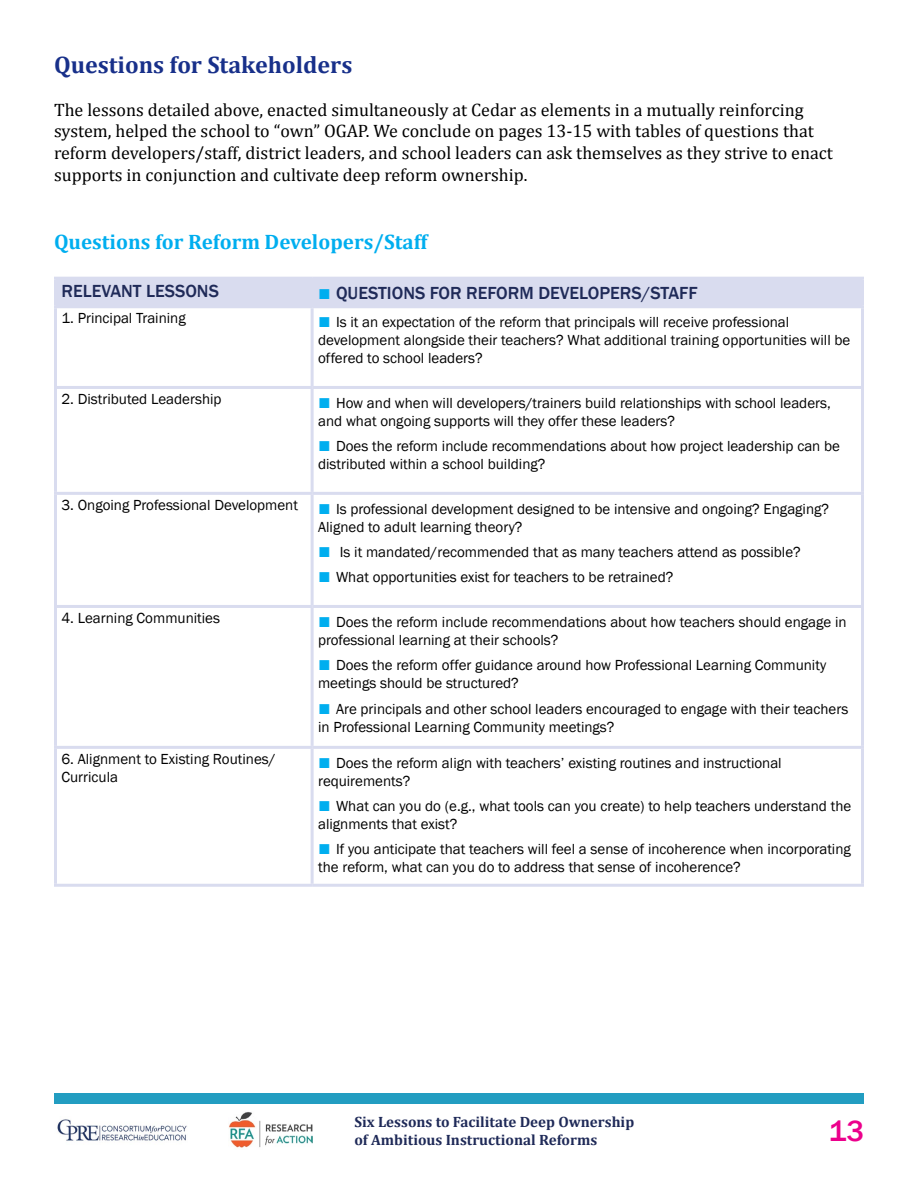
<style>
.page{position:relative;width:918px;height:1188px;background:#fff}
.page>*{position:absolute;margin:0;border:0;box-sizing:border-box;transform-origin:0 0}
.t1{font:500 30px "Franklin Gothic";color:#ec008c}
.t2{font:700 24px "Cambria";color:#18308a}
.t3{font:700 21px "Cambria";color:#00aeef}
.t4{font:18px/21.6px "Cambria";color:#000}
.t5{font:500 18px "Franklin Gothic";color:#1f2a58}
.t6{font:15px/18px "Franklin Gothic";color:#000}
.t7{font:700 15px/18px "Cambria";color:#1f2a58}
.s1{font-weight:400;font-size:21px;color:#00aeef}
.s2{font-size:21px;color:#00aeef}
</style>
<div class="page">
<div style="left:54px;top:1094px;width:810px;height:10px;background:#229dc1"></div>
<img style="left:57px;top:1119px;width:130px;height:22px">
<img style="left:229px;top:1112px;width:84px;height:36px">
<div style="left:57px;top:280px;width:804px;height:25px;background:#d9dcef"></div>
<hr style="left:54px;top:277px;width:258px;height:3px;background:#d9dcef">
<hr style="left:54px;top:280px;width:3px;height:25px;background:#d9dcef">
<hr style="left:312px;top:277px;width:552px;height:3px;background:#d9dcef">
<hr style="left:311px;top:280px;width:3px;height:25px;background:#d9dcef">
<hr style="left:861px;top:280px;width:3px;height:25px;background:#d9dcef">
<hr style="left:54px;top:305px;width:258px;height:3px;background:#d9dcef">
<hr style="left:54px;top:308px;width:3px;height:78px;background:#d9dcef">
<hr style="left:312px;top:305px;width:552px;height:3px;background:#d9dcef">
<hr style="left:311px;top:308px;width:3px;height:78px;background:#d9dcef">
<hr style="left:861px;top:308px;width:3px;height:78px;background:#d9dcef">
<hr style="left:54px;top:386px;width:258px;height:3px;background:#d9dcef">
<hr style="left:54px;top:389px;width:3px;height:103px;background:#d9dcef">
<hr style="left:312px;top:386px;width:552px;height:3px;background:#d9dcef">
<hr style="left:311px;top:389px;width:3px;height:103px;background:#d9dcef">
<hr style="left:861px;top:389px;width:3px;height:103px;background:#d9dcef">
<hr style="left:54px;top:492px;width:258px;height:3px;background:#d9dcef">
<hr style="left:54px;top:495px;width:3px;height:110px;background:#d9dcef">
<hr style="left:312px;top:492px;width:552px;height:3px;background:#d9dcef">
<hr style="left:311px;top:495px;width:3px;height:110px;background:#d9dcef">
<hr style="left:861px;top:495px;width:3px;height:110px;background:#d9dcef">
<hr style="left:54px;top:605px;width:258px;height:3px;background:#d9dcef">
<hr style="left:54px;top:608px;width:3px;height:138px;background:#d9dcef">
<hr style="left:312px;top:605px;width:552px;height:3px;background:#d9dcef">
<hr style="left:311px;top:608px;width:3px;height:138px;background:#d9dcef">
<hr style="left:861px;top:608px;width:3px;height:138px;background:#d9dcef">
<hr style="left:54px;top:746px;width:258px;height:3px;background:#d9dcef">
<hr style="left:54px;top:749px;width:3px;height:135px;background:#d9dcef">
<hr style="left:312px;top:746px;width:552px;height:3px;background:#d9dcef">
<hr style="left:311px;top:749px;width:3px;height:135px;background:#d9dcef">
<hr style="left:861px;top:749px;width:3px;height:135px;background:#d9dcef">
<hr style="left:54px;top:884px;width:258px;height:3px;background:#d9dcef">
<hr style="left:312px;top:884px;width:552px;height:3px;background:#d9dcef">
<h2 class="t2" style="left:54px;top:50px;width:300px">Questions for Stakeholders</h2>
<p class="t4" style="left:54px;top:99px;width:780px">The lessons detailed above, enacted simultaneously at Cedar as elements in a mutually reinforcing system, helped the school to “own” OGAP. We conclude on pages 13-15 with tables of questions that reform developers/staff, district leaders, and school leaders can ask themselves as they strive to enact supports in conjunction and cultivate deep reform ownership.</p>
<h3 class="t3" style="left:54px;top:229px;width:375px">Questions for Reform Developers/Staff</h3>
<p class="t5" style="left:62px;top:280px;width:159px">RELEVANT LESSONS</p>
<p class="t5" style="left:318px;top:282px;width:381px"><span class="s1">■</span> QUESTIONS FOR REFORM DEVELOPERS/STAFF</p>
<p class="t6" style="left:62px;top:310px;width:126px">1. Principal Training</p>
<p class="t6" style="left:318px;top:314px;width:534px"><span class="s2">■</span> Is it an expectation of the reform that principals will receive professional development alongside their teachers? What additional training opportunities will be offered to school leaders?</p>
<p class="t6" style="left:61px;top:390px;width:162px">2. Distributed Leadership</p>
<p class="t6" style="left:318px;top:394px;width:514px"><span class="s2">■</span> How and when will developers/trainers build relationships with school leaders, and what ongoing supports will they offer these leaders?</p>
<p class="t6" style="left:318px;top:438px;width:523px"><span class="s2">■</span> Does the reform include recommendations about how project leadership can be distributed within a school building?</p>
<p class="t6" style="left:318px;top:500px;width:513px;text-indent:-257px">3. Ongoing Professional Development <span class="s2">■</span> Is professional development designed to be intensive and ongoing? Engaging?<br>Aligned to adult learning theory?</p>
<p class="t6" style="left:318px;top:544px;width:484px"><span class="s2">■</span> Is it mandated/recommended that as many teachers attend as possible?</p>
<p class="t6" style="left:318px;top:569px;width:357px"><span class="s2">■</span> What opportunities exist for teachers to be retrained?</p>
<p class="t6" style="left:61px;top:609px;width:160px">4. Learning Communities</p>
<p class="t6" style="left:318px;top:613px;width:530px"><span class="s2">■</span> Does the reform include recommendations about how teachers should engage in professional learning at their schools?</p>
<p class="t6" style="left:318px;top:657px;width:510px"><span class="s2">■</span> Does the reform offer guidance around how Professional Learning Community meetings should be structured?</p>
<p class="t6" style="left:318px;top:700px;width:532px"><span class="s2">■</span> Are principals and other school leaders encouraged to engage with their teachers in Professional Learning Community meetings?</p>
<p class="t6" style="left:61px;top:750px;width:216px">6. Alignment to Existing Routines/<br>Curricula</p>
<p class="t6" style="left:318px;top:754px;width:465px"><span class="s2">■</span> Does the reform align with teachers’ existing routines and instructional requirements?</p>
<p class="t6" style="left:318px;top:798px;width:535px"><span class="s2">■</span> What can you do (e.g., what tools can you create) to help teachers understand the alignments that exist?</p>
<p class="t6" style="left:318px;top:841px;width:534px"><span class="s2">■</span> If you anticipate that teachers will feel a sense of incoherence when incorporating the reform, what can you do to address that sense of incoherence?</p>
<p class="t7" style="left:354px;top:1113px;width:281px">Six Lessons to Facilitate Deep Ownership of Ambitious Instructional Reforms</p>
<h1 class="t1" style="left:829px;top:1112px;width:37px">13</h1>
</div>
